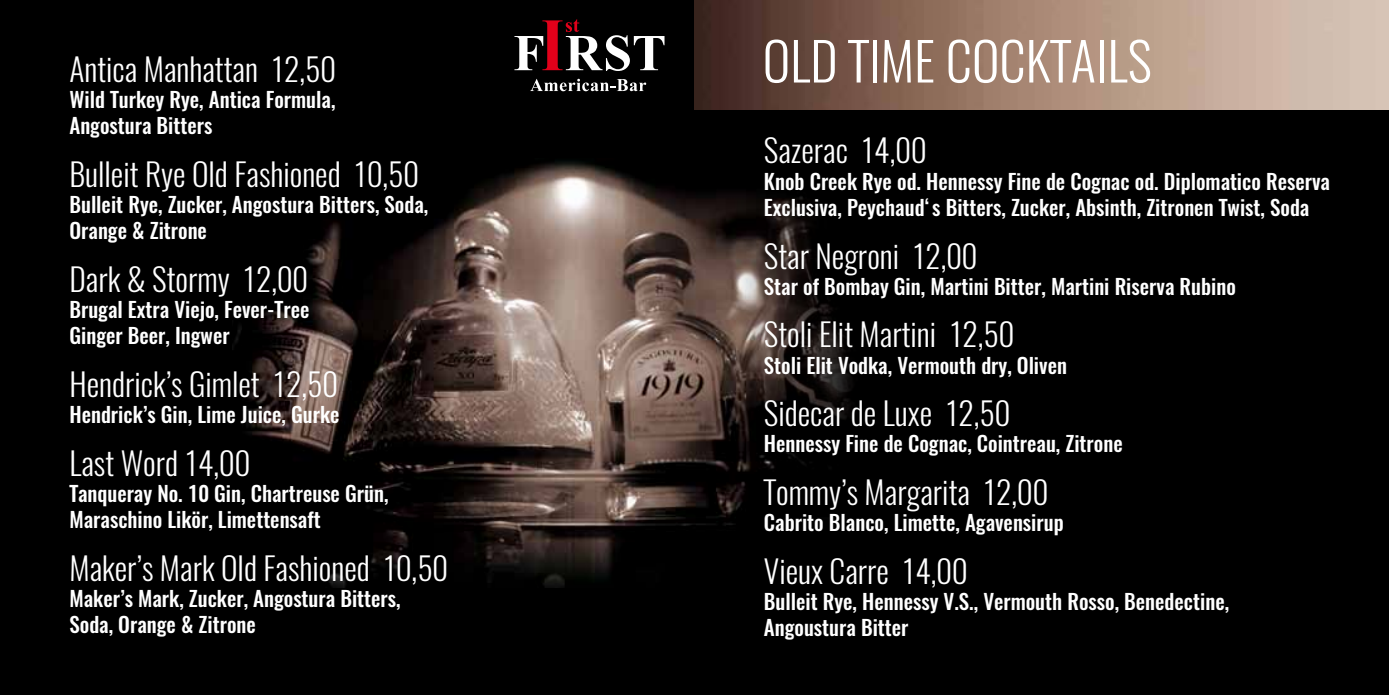
<style>
.page{position:relative;width:1389px;height:695px;background:#fff}
.page>*{position:absolute;margin:0;border:0;box-sizing:border-box;transform-origin:0 0}
.t1{font:300 52.5px "Oswald";color:#fff}
.t2{font:300 31.5px "Oswald";color:#fff}
.t3{font:500 21px/26.2px "Oswald";color:#fff}
</style>
<div class="page">
<div style="left:0;top:0;width:1389px;height:694px;background:#000"></div>
<img style="left:232px;top:159px;width:643px;height:428px">
<img style="left:694px;top:0;width:695px;height:109px">
<svg style="left:530px;top:79px;width:116px;height:12px"></svg>
<svg style="left:514px;top:19px;width:151px;height:52px"></svg>
<h2 class="t2" style="left:69px;top:48px;width:268px">Antica Manhattan 12,50</h2>
<p class="t3" style="left:69px;top:86px;width:267px">Wild Turkey Rye, Antica Formula,<br>Angostura Bitters</p>
<h2 class="t2" style="left:69px;top:153px;width:351px">Bulleit Rye Old Fashioned 10,50</h2>
<p class="t3" style="left:69px;top:191px;width:360px">Bulleit Rye, Zucker, Angostura Bitters, Soda,<br>Orange &amp; Zitrone</p>
<h2 class="t2" style="left:69px;top:258px;width:240px">Dark &amp; Stormy 12,00</h2>
<p class="t3" style="left:69px;top:296px;width:242px">Brugal Extra Viejo, Fever-Tree<br>Ginger Beer, Ingwer</p>
<h2 class="t2" style="left:69px;top:363px;width:270px">Hendrick’s Gimlet 12,50</h2>
<p class="t3" style="left:69px;top:401px;width:271px">Hendrick’s Gin, Lime Juice, Gurke</p>
<h2 class="t2" style="left:69px;top:441px;width:182px">Last Word 14,00</h2>
<p class="t3" style="left:69px;top:480px;width:320px">Tanqueray No. 10 Gin, Chartreuse Grün,<br>Maraschino Likör, Limettensaft</p>
<h2 class="t2" style="left:69px;top:546px;width:380px">Maker’s Mark Old Fashioned 10,50</h2>
<p class="t3" style="left:69px;top:585px;width:333px">Maker’s Mark, Zucker, Angostura Bitters,<br>Soda, Orange &amp; Zitrone</p>
<h1 class="t1" style="left:763px;top:26px;width:366px">old time Cocktails</h1>
<h2 class="t2" style="left:764px;top:130px;width:164px">Sazerac 14,00</h2>
<p class="t3" style="left:764px;top:168px;width:568px">Knob Creek Rye od. Hennessy Fine de Cognac od. Diplomatico Reserva<br>Exclusiva, Peychaud‘s Bitters, Zucker, Absinth, Zitronen Twist, Soda</p>
<h2 class="t2" style="left:764px;top:235px;width:215px">Star Negroni 12,00</h2>
<p class="t3" style="left:764px;top:273px;width:474px">Star of Bombay Gin, Martini Bitter, Martini Riserva Rubino</p>
<h2 class="t2" style="left:764px;top:313px;width:252px">Stoli Elit Martini 12,50</h2>
<p class="t3" style="left:764px;top:352px;width:305px">Stoli Elit Vodka, Vermouth dry, Oliven</p>
<h2 class="t2" style="left:764px;top:392px;width:248px">Sidecar de Luxe 12,50</h2>
<p class="t3" style="left:764px;top:431px;width:360px">Hennessy Fine de Cognac, Cointreau, Zitrone</p>
<h2 class="t2" style="left:764px;top:471px;width:286px">Tommy’s Margarita 12,00</h2>
<p class="t3" style="left:764px;top:510px;width:301px">Cabrito Blanco, Limette, Agavensirup</p>
<h2 class="t2" style="left:764px;top:550px;width:205px">Vieux Carre 14,00</h2>
<p class="t3" style="left:764px;top:588px;width:467px">Bulleit Rye, Hennessy V.S., Vermouth Rosso, Benedectine,<br>Angoustura Bitter</p>
</div>
